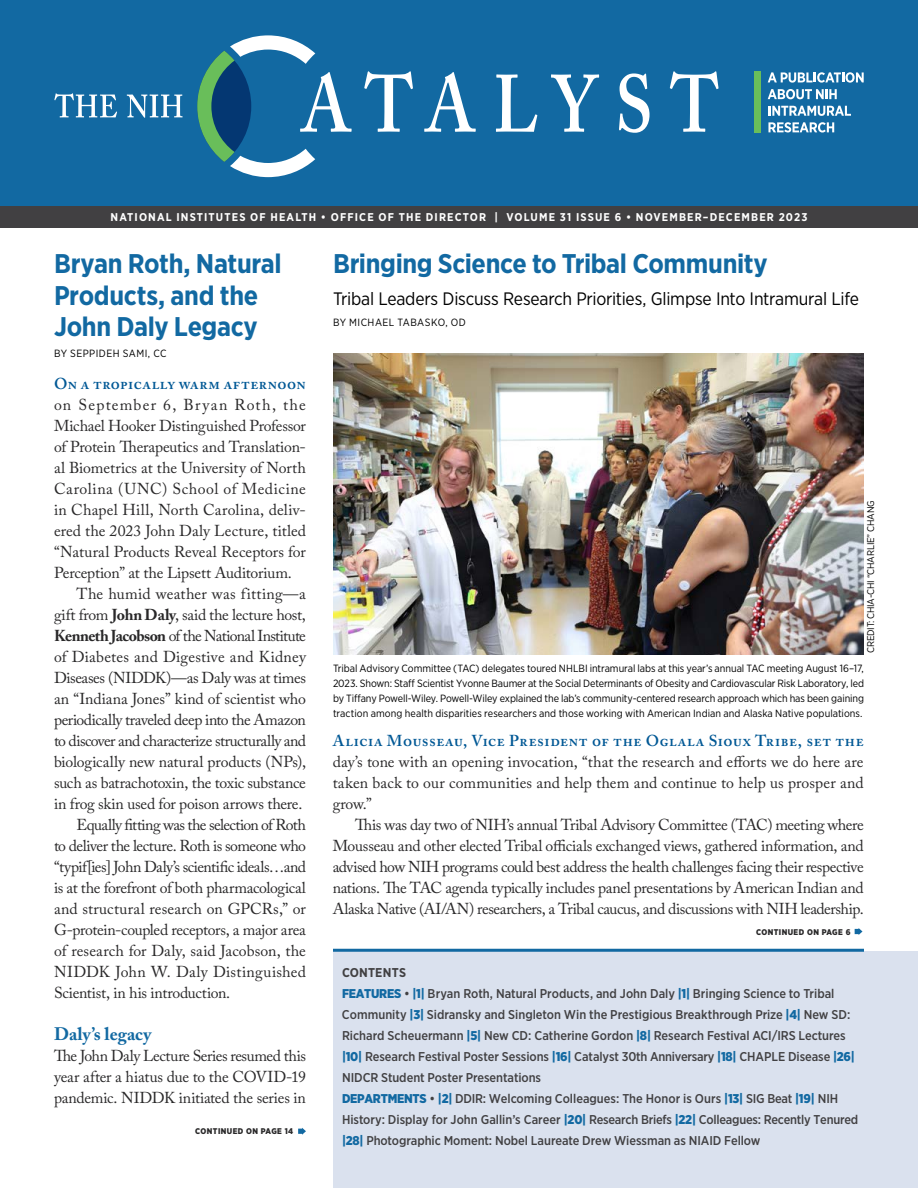
<style>
.page{position:relative;width:918px;height:1188px;background:#fff}
.page>*{position:absolute;margin:0;border:0;box-sizing:border-box;transform-origin:0 0}
.Feature_Head_1{font:700 27px/31.5px "Gotham Narrow";letter-spacing:-.015em;color:#1269a2}
.Feature_Head_2{font:18px "Gotham Narrow";letter-spacing:-.015em;color:#000}
.Sub_Blue_Serif{font:700 18px "Adobe Caslon Pro";color:#1269a2}
.Body_1{font:15.75px/21px "Adobe Caslon Pro";letter-spacing:-.015em;color:#292829;text-align:justify}
.Body_1_first_para{font:15.75px/21px "Adobe Caslon Pro";color:#292829;text-align:justify}
.Body_1_no_indent{font:15.75px/21px "Adobe Caslon Pro";letter-spacing:-.015em;color:#292829;text-align:justify}
.t1{font:500 12.75px/21px "Gotham Narrow";letter-spacing:-.005em;color:#414042}
.t2{font:700 12.75px "Gotham Narrow";letter-spacing:.01em;color:#414042}
.t3{font:700 11.25px "Gotham Narrow";letter-spacing:.1em;color:#fff}
.Byline{font:10.5px/15px "Gotham Narrow";letter-spacing:.005em;color:#000;text-align:justify}
.Byline-2{font:10.5px "Gotham Narrow";letter-spacing:.045em;color:#000}
.Byline-3{font:10.5px "Gotham Narrow";letter-spacing:.04em;color:#000}
.t4{font:9.75px "Gotham Narrow";letter-spacing:-.015em;color:#000}
.t5{font:900 8.25px "Gotham Narrow";letter-spacing:.05em;color:#292829}
.s1{font-weight:600;color:#005895}
.s2{font-weight:700}
.s3{font-weight:900;color:#1269a2}
</style>
<div class="page">
<div style="left:333px;top:952px;width:585px;height:236px;background:#dae1ee"></div>
<hr style="left:333px;top:949px;width:531px;height:3px;background:#1269a2">
<div style="left:0;top:0;width:918px;height:217px;background:#1269a2"></div>
<svg style="left:197px;top:35px;width:155px;height:142px"></svg>
<svg style="left:364px;top:71px;width:49px;height:61px"></svg>
<svg style="left:424px;top:72px;width:52px;height:60px"></svg>
<svg style="left:496px;top:74px;width:41px;height:58px"></svg>
<svg style="left:551px;top:74px;width:48px;height:58px"></svg>
<svg style="left:619px;top:73px;width:31px;height:60px"></svg>
<svg style="left:670px;top:71px;width:49px;height:61px"></svg>
<div style="left:754px;top:72px;width:7px;height:61px;background:#69be5a"></div>
<svg style="left:768px;top:72px;width:96px;height:11px"></svg>
<svg style="left:768px;top:89px;width:69px;height:10px"></svg>
<svg style="left:769px;top:106px;width:82px;height:10px"></svg>
<svg style="left:768px;top:122px;width:66px;height:11px"></svg>
<svg style="left:54px;top:93px;width:63px;height:24px"></svg>
<svg style="left:127px;top:95px;width:55px;height:23px"></svg>
<div style="left:0;top:206px;width:918px;height:21px;background:#414042"></div>
<svg style="left:855px;top:928px;width:7px;height:7px"></svg>
<svg style="left:298px;top:1128px;width:8px;height:7px"></svg>
<img style="left:333px;top:353px;width:531px;height:301px">
<p class="t3" style="left:111px;top:210px;width:698px">NATIONAL INSTITUTES OF HEALTH • OFFICE OF THE DIRECTOR | VOLUME 31 ISSUE 6 • NOVEMBER–DECEMBER 2023</p>
<p class="Feature_Head_1" style="left:54px;top:248px;width:229px">Bryan Roth, Natural<br>Products, and the<br>John Daly Legacy</p>
<p class="Byline-3" style="left:54px;top:347px;width:114px">BY SEPPIDEH SAMI, CC</p>
<p class="Body_1_first_para" style="left:54px;top:373px;width:254px"><span class="s1">On a tropically warm afternoon </span>on September 6, Bryan Roth, the Michael Hooker Distinguished Professor of Protein Therapeutics and Translation&shy;al Biometrics at the University of North Carolina (UNC) School of Medicine in Chapel Hill, North Carolina, deliv&shy;ered the 2023 John Daly Lecture, titled “Natural Products Reveal Receptors for Perception” at the Lipsett Auditorium.</p>
<p class="Body_1" style="left:54px;top:583px;width:254px;text-indent:22px">The humid weather was fitting—a gift from <span class="s2">John Daly</span>, said the lecture host, <span class="s2">Kenneth Jacobson</span> of the National Institute of Diabetes and Digestive and Kidney Diseases (NIDDK)—as Daly was at times an “Indiana Jones” kind of scientist who periodically traveled deep into the Amazon to discover and characterize structurally and biologically new natural products (NPs), such as batrachotoxin, the toxic substance in frog skin used for poison arrows there.</p>
<p class="Body_1" style="left:54px;top:814px;width:254px;text-indent:22px">Equally fitting was the selection of Roth to deliver the lecture. Roth is someone who “typif[ies] John Daly’s scientific ideals…and is at the forefront of both pharmacological and structural research on GPCRs,” or G-protein-coupled receptors, a major area of research for Daly, said Jacobson, the NIDDK John W. Daly Distinguished Scientist, in his introduction.</p>
<p class="Sub_Blue_Serif" style="left:54px;top:1023px;width:99px">Daly’s legacy</p>
<p class="Body_1_no_indent" style="left:54px;top:1045px;width:254px">The John Daly Lecture Series resumed this year after a hiatus due to the COVID-19 pandemic. NIDDK initiated the series in</p>
<p class="t5" style="left:195px;top:1126px;width:99px">CONTINUED ON PAGE 14</p>
<p class="Feature_Head_1" style="left:333px;top:248px;width:436px">Bringing Science to Tribal Community</p>
<p class="Feature_Head_2" style="left:333px;top:287px;width:527px">Tribal Leaders Discuss Research Priorities, Glimpse Into Intramural Life</p>
<p class="Byline-2" style="left:333px;top:315px;width:134px">BY MICHAEL TABASKO, OD</p>
<p class="t4" style="left:865px;top:653px;width:154px;rotate:-90deg">CREDIT: CHIA-CHI “CHARLIE” CHANG</p>
<p class="Byline" style="left:333px;top:661px;width:533px">Tribal Advisory Committee (TAC) delegates toured NHLBI intramural labs at this year’s annual TAC meeting August 16–17, 2023. Shown: Staff Scientist Yvonne Baumer at the Social Determinants of Obesity and Cardiovascular Risk Laboratory, led by Tiffany Powell-Wiley. Powell-Wiley explained the lab’s community-centered research approach which has been gaining traction among health disparities researchers and those working with American Indian and Alaska Native populations.</p>
<p class="Body_1_first_para" style="left:333px;top:730px;width:533px"><span class="s1">Alicia Mousseau, Vice President of the Oglala Sioux Tribe, set the </span>day’s tone with an opening invocation, “that the research and efforts we do here are taken back to our communities and help them and continue to help us prosper and grow.”</p>
<p class="Body_1" style="left:333px;top:814px;width:533px;text-indent:22px">This was day two of NIH’s annual Tribal Advisory Committee (TAC) meeting where Mousseau and other elected Tribal officials exchanged views, gathered information, and advised how NIH programs could best address the health challenges facing their respective nations. The TAC agenda typically includes panel presentations by American Indian and Alaska Native (AI/AN) researchers, a Tribal caucus, and discussions with NIH leadership.</p>
<p class="t5" style="left:756px;top:926px;width:96px">CONTINUED ON PAGE 6</p>
<p class="t2" style="left:342px;top:964px;width:66px">CONTENTS</p>
<p class="t1" style="left:342px;top:982px;width:514px"><span class="s3">FEATURES</span> • <span class="s3">|1|</span> Bryan Roth, Natural Products, and John Daly <span class="s3">|1|</span> Bringing Science to Tribal Community <span class="s3">|3|</span> Sidransky and Singleton Win the Prestigious Breakthrough Prize <span class="s3">|4|</span> New SD:<br>Richard Scheuermann <span class="s3">|5|</span> New CD: Catherine Gordon <span class="s3">|8|</span> Research Festival ACI/IRS Lectures <span class="s3">|10|</span> Research Festival Poster Sessions <span class="s3">|16|</span> Catalyst 30th Anniversary <span class="s3">|18|</span> CHAPLE Disease <span class="s3">|26| </span>NIDCR Student Poster Presentations</p>
<p class="t1" style="left:342px;top:1087px;width:518px"><span class="s3">DEPARTMENTS</span> • <span class="s3">|2|</span> DDIR: Welcoming Colleagues: The Honor is Ours <span class="s3">|13|</span> SIG Beat <span class="s3">|19|</span> NIH<br>History: Display for John Gallin’s Career <span class="s3">|20|</span> Research Briefs <span class="s3">|22|</span> Colleagues: Recently Tenured <span class="s3">|28|</span> Photographic Moment: Nobel Laureate Drew Wiessman as NIAID Fellow</p>
</div>
